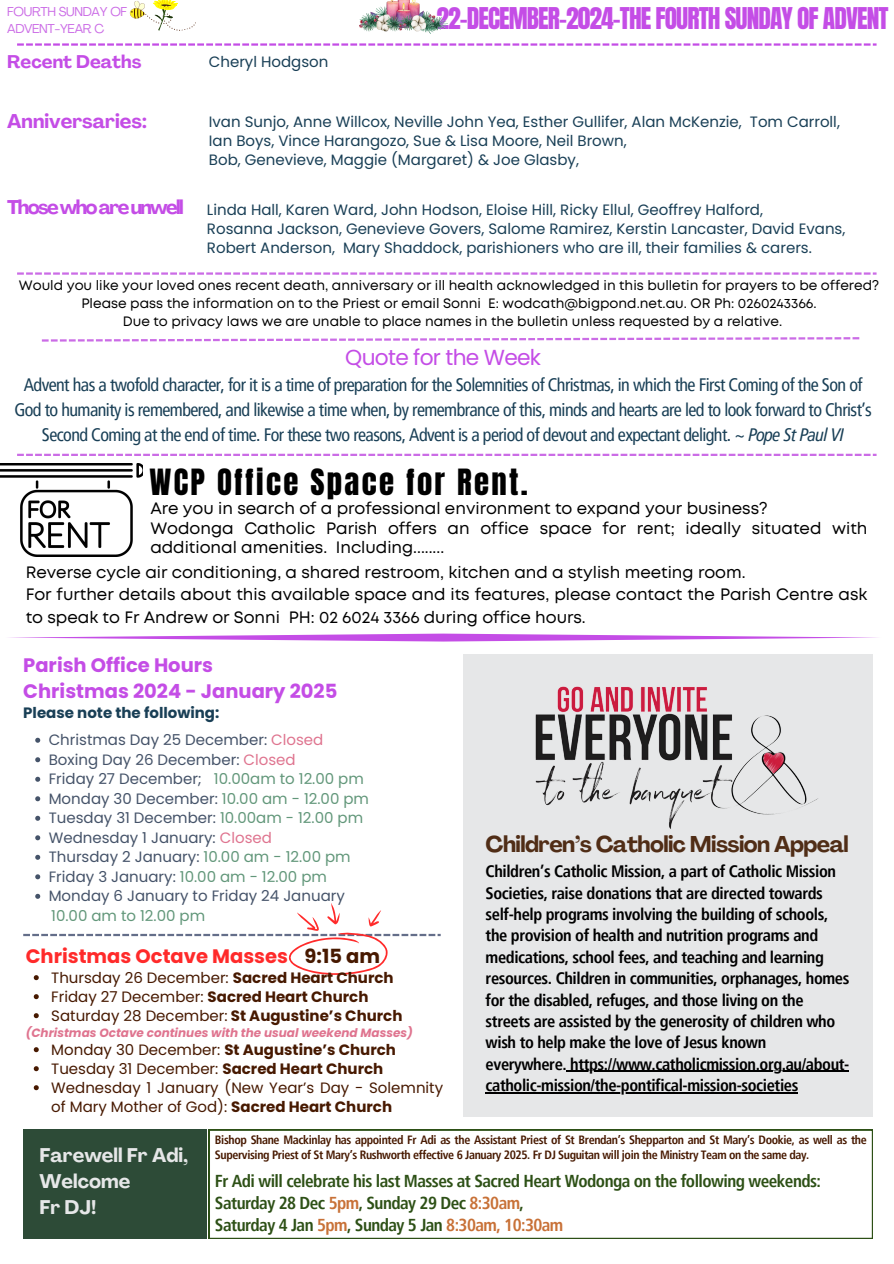
<style>
.page{position:relative;width:894px;height:1264px;background:#fff}
.page>*{position:absolute;margin:0;border:0;box-sizing:border-box;transform-origin:0 0}
.t1{font:30.75px "Anton";letter-spacing:.075em;color:#000}
.t2{font:25.5px "Anton";letter-spacing:-.035em;color:#c44de6}
.t3{font:700 22.5px "Agrandir";letter-spacing:-.025em;color:#502d16}
.t4{font:21.75px "Poppins";letter-spacing:-.03em;color:#c44de6}
.t5{font:700 19.65px "Agrandir";letter-spacing:-.08em;color:#c44de6}
.t6{font:700 19.65px "Agrandir";color:#c44de6}
.t7{font:700 19.5px/25.5px "Poppins";color:#c44de6}
.t8{font:700 19.5px "Poppins";color:#ff2a2a}
.t9{font:700 19.5px/25.8px "Agrandir";color:#e6e7e8}
.t10{font:700 18.15px "Agrandir";color:#c44de6}
.t11{font:condensed 18px/24.8px "Frutiger LT Pro";letter-spacing:-.03em;color:#193f56;text-align:center}
.t12{font:700 condensed 17.25px/22px "Frutiger LT Pro";letter-spacing:-.03em;color:#2d5016}
.t13{font:700 condensed 16.5px/21.3px "Frutiger LT Pro";letter-spacing:-.025em;color:#000}
.t14{font:16.5px/19.2px "Mont";color:#000}
.t15{font:15px/19.2px "Poppins";color:#193f56}
.t16{font:15px "Poppins";color:#455369}
.t17{font:15px/19px "Poppins";color:#471900}
.t18{font:700 15px "Poppins";color:#471900}
.t19{font:700 15px "Poppins";color:#193f56}
.t20{font:15px "Poppins";color:#62977a}
.t21{font:13.65px "Mont";color:#000}
.t22{font:12.75px/17px "Agrandir";letter-spacing:-.025em;color:#cb6ce6}
.t23{font:700 condensed 12px/15px "Frutiger LT Pro";letter-spacing:-.03em;color:#471900}
.t24{font:italic 700 12px "Poppins";color:#df748f}
.s1{font-style:italic}
.s2{color:#df748f}
.s3{color:#62977a}
.s4{color:#471900}
.s5{font-weight:700}
.s6{font-weight:400}
.s7{color:#c87137}
</style>
<div class="page">
<svg style="left:17px;top:272px;width:859px;height:3px"></svg>
<svg style="left:42px;top:337px;width:817px;height:4px"></svg>
<img style="left:0;top:464px;width:143px;height:92px">
<svg style="left:8px;top:633px;width:870px;height:8px"></svg>
<svg style="left:17px;top:0;width:859px;height:46px"></svg>
<img style="left:359px;top:0;width:88px;height:33px">
<svg style="left:17px;top:454px;width:859px;height:2px"></svg>
<div style="left:463px;top:654px;width:409px;height:462px;background:#e6e7e8"></div>
<div style="left:23px;top:1129px;width:184px;height:109px;background:#2d4b37"></div>
<svg style="left:209px;top:1129px;width:663px;height:109px"></svg>
<hr style="left:566px;top:1070px;width:282px;height:1px;background:#000">
<hr style="left:485px;top:1092px;width:312px;height:1px;background:#000">
<img style="left:535px;top:686px;width:283px;height:143px">
<svg style="left:35px;top:737px;width:5px;height:5px"></svg>
<svg style="left:35px;top:757px;width:5px;height:5px"></svg>
<svg style="left:35px;top:776px;width:5px;height:5px"></svg>
<svg style="left:35px;top:796px;width:5px;height:5px"></svg>
<svg style="left:35px;top:815px;width:5px;height:5px"></svg>
<svg style="left:35px;top:835px;width:5px;height:5px"></svg>
<svg style="left:35px;top:854px;width:5px;height:5px"></svg>
<svg style="left:35px;top:874px;width:5px;height:5px"></svg>
<svg style="left:23px;top:893px;width:417px;height:87px"></svg>
<svg style="left:34px;top:994px;width:5px;height:5px"></svg>
<svg style="left:34px;top:1013px;width:5px;height:5px"></svg>
<svg style="left:34px;top:1047px;width:5px;height:5px"></svg>
<svg style="left:34px;top:1066px;width:5px;height:5px"></svg>
<svg style="left:34px;top:1085px;width:5px;height:5px"></svg>
<p class="t22" style="left:7px;top:4px;width:121px">FOURTH SUNDAY OF<br>ADVENT-YEAR C</p>
<p class="t2" style="left:436px;top:0;width:453px">22-DECEMBER-2024-THE FOURTH SUNDAY OF ADVENT</p>
<p class="t10" style="left:7px;top:55px;width:136px">Recent Deaths</p>
<p class="t15" style="left:209px;top:53px;width:121px">Cheryl Hodgson</p>
<p class="t6" style="left:7px;top:113px;width:141px">Anniversaries:</p>
<p class="t15" style="left:209px;top:112px;width:632px">Ivan Sunjo, Anne Willcox, Neville John Yea, Esther Gullifer, Alan McKenzie, Tom Carroll,<br>Ian Boys, Vince Harangozo, Sue &amp; Lisa Moore, Neil Brown,</p>
<h3 class="t15" style="left:209px;top:150px;width:371px">Bob, Genevieve, Maggie (Margaret) &amp; Joe Glasby,</h3>
<p class="t5" style="left:7px;top:200px;width:178px">Thosewhoareunwell</p>
<p class="t15" style="left:207px;top:200px;width:557px">Linda Hall, Karen Ward, John Hodson, Eloise Hill, Ricky Ellul, Geoffrey Halford,</p>
<h3 class="t15" style="left:207px;top:219px;width:639px">Rosanna Jackson, Genevieve Govers, Salome Ramirez, Kerstin Lancaster, David Evans,<br>Robert Anderson, Mary Shaddock, parishioners who are ill, their families &amp; carers.</h3>
<h3 class="t21" style="left:19px;top:280px;width:861px">Would you like your loved ones recent death, anniversary or ill health acknowledged in this bulletin for prayers to be offered?</h3>
<p class="t21" style="left:81px;top:298px;width:736px">Please pass the information on to the Priest or email Sonni E: wodcath@bigpond.net.au. OR Ph: 0260243366.</p>
<p class="t21" style="left:123px;top:316px;width:660px">Due to privacy laws we are unable to place names in the bulletin unless requested by a relative.</p>
<p class="t4" style="left:345px;top:342px;width:197px">Quote for the Week</p>
<p class="t11" style="left:14px;top:372px;width:858px">Advent has a twofold character, for it is a time of preparation for the Solemnities of Christmas, in which the First Coming of the Son of<br>God to humanity is remembered, and likewise a time when, by remembrance of this, minds and hearts are led to look forward to Christ’s<br>Second Coming at the end of time. For these two reasons, Advent is a period of devout and expectant delight. ~ <span class="s1">Pope St Paul VI</span></p>
<p class="t1" style="left:149px;top:460px;width:380px">WCP Office Space for Rent.</p>
<p class="t14" style="left:150px;top:500px;width:718px">Are you in search of a professional environment to expand your business?<br>Wodonga Catholic Parish offers an office space for rent; ideally situated with additional amenities. Including........</p>
<p class="t14" style="left:26px;top:562px;width:843px;line-height:22.5px">Reverse cycle air conditioning, a shared restroom, kitchen and a stylish meeting room.<br>For further details about this available space and its features, please contact the Parish Centre ask to speak to Fr Andrew or Sonni PH: 02 6024 3366 during office hours.</p>
<p class="t7" style="left:23px;top:652px;width:315px">Parish Office Hours<br>Christmas 2024 - January 2025</p>
<p class="t19" style="left:23px;top:702px;width:198px">Please note the following:</p>
<p class="t16" style="left:49px;top:729px;width:276px">Christmas Day 25 December: <span class="s2">Closed</span></p>
<p class="t16" style="left:49px;top:749px;width:248px">Boxing Day 26 December: <span class="s2">Closed</span></p>
<h4 class="t16" style="left:49px;top:768px;width:316px">Friday 27 December; <span class="s3">10.00am to 12.00 pm</span></h4>
<p class="t16" style="left:49px;top:788px;width:322px">Monday 30 December: <span class="s3">10.00 am - 12.00 pm</span></p>
<p class="t16" style="left:49px;top:807px;width:316px">Tuesday 31 December: <span class="s3">10.00am - 12.00 pm</span></p>
<h1 class="t16" style="left:49px;top:827px;width:225px">Wednesday 1 January: <span class="s2">Closed</span></h1>
<h6 class="t16" style="left:49px;top:846px;width:303px">Thursday 2 January: <span class="s3">10.00 am - 12.00 pm</span></h6>
<h6 class="t16" style="left:49px;top:866px;width:280px">Friday 3 January: <span class="s3">10.00 am - 12.00 pm</span></h6>
<p class="t16" style="left:49px;top:885px;width:297px">Monday 6 January to Friday 24 January</p>
<h3 class="t20" style="left:51px;top:905px;width:155px">10.00 am to 12.00 pm</h3>
<p class="t3" style="left:485px;top:835px;width:364px">Children’s Catholic Mission Appeal</p>
<p class="t13" style="left:485px;top:860px;width:365px">Children’s Catholic Mission, a part of Catholic Mission Societies, raise donations that are directed towards self-help programs involving the building of schools, the provision of health and nutrition programs and medications, school fees, and teaching and learning resources. Children in communities, orphanages, homes for the disabled, refuges, and those living on the streets are assisted by the generosity of children who wish to help make the love of Jesus known everywhere. https://www.catholicmission.org.au/about-</p>
<h2 class="t13" style="left:485px;top:1074px;width:314px">catholic-mission/the-pontifical-mission-societies</h2>
<p class="t8" style="left:26px;top:942px;width:356px">Christmas Octave Masses <span class="s4">9:15 am</span></p>
<p class="t17" style="left:51px;top:968px;width:344px">Thursday 26 December: <span class="s5">Sacred Heart Church</span></p>
<p class="t17" style="left:51px;top:987px;width:318px">Friday 27 December: <span class="s5">Sacred Heart Church</span></p>
<p class="t17" style="left:51px;top:1006px;width:352px">Saturday 28 December: <span class="s5">St Augustine’s Church</span></p>
<p class="t24" style="left:26px;top:1024px;width:388px">(Christmas Octave continues with the usual weekend Masses)</p>
<p class="t18" style="left:51px;top:1039px;width:346px"><span class="s6">Monday 30 December:</span> St Augustine’s Church</p>
<p class="t17" style="left:51px;top:1059px;width:333px">Tuesday 31 December: <span class="s5">Sacred Heart Church</span></p>
<p class="t17" style="left:51px;top:1078px;width:393px">Wednesday 1 January (New Year’s Day - Solemnity of Mary Mother of God): <span class="s5">Sacred Heart Church</span></p>
<p class="t9" style="left:39px;top:1144px;width:150px">Farewell Fr Adi,<br>Welcome<br>Fr DJ!</p>
<h3 class="t23" style="left:215px;top:1132px;width:653px">Bishop Shane Mackinlay has appointed Fr Adi as the Assistant Priest of St Brendan’s Shepparton and St Mary’s Dookie, as well as the<br>Supervising Priest of St Mary’s Rushworth effective 6 January 2025. Fr DJ Suguitan will join the Ministry Team on the same day.</h3>
<p class="t12" style="left:215px;top:1169px;width:607px">Fr Adi will celebrate his last Masses at Sacred Heart Wodonga on the following weekends:<br>Saturday 28 Dec <span class="s7">5pm</span>, Sunday 29 Dec <span class="s7">8:30am</span>,<br>Saturday 4 Jan <span class="s7">5pm</span>, Sunday 5 Jan <span class="s7">8:30am, 10:30am</span></p>
</div>
